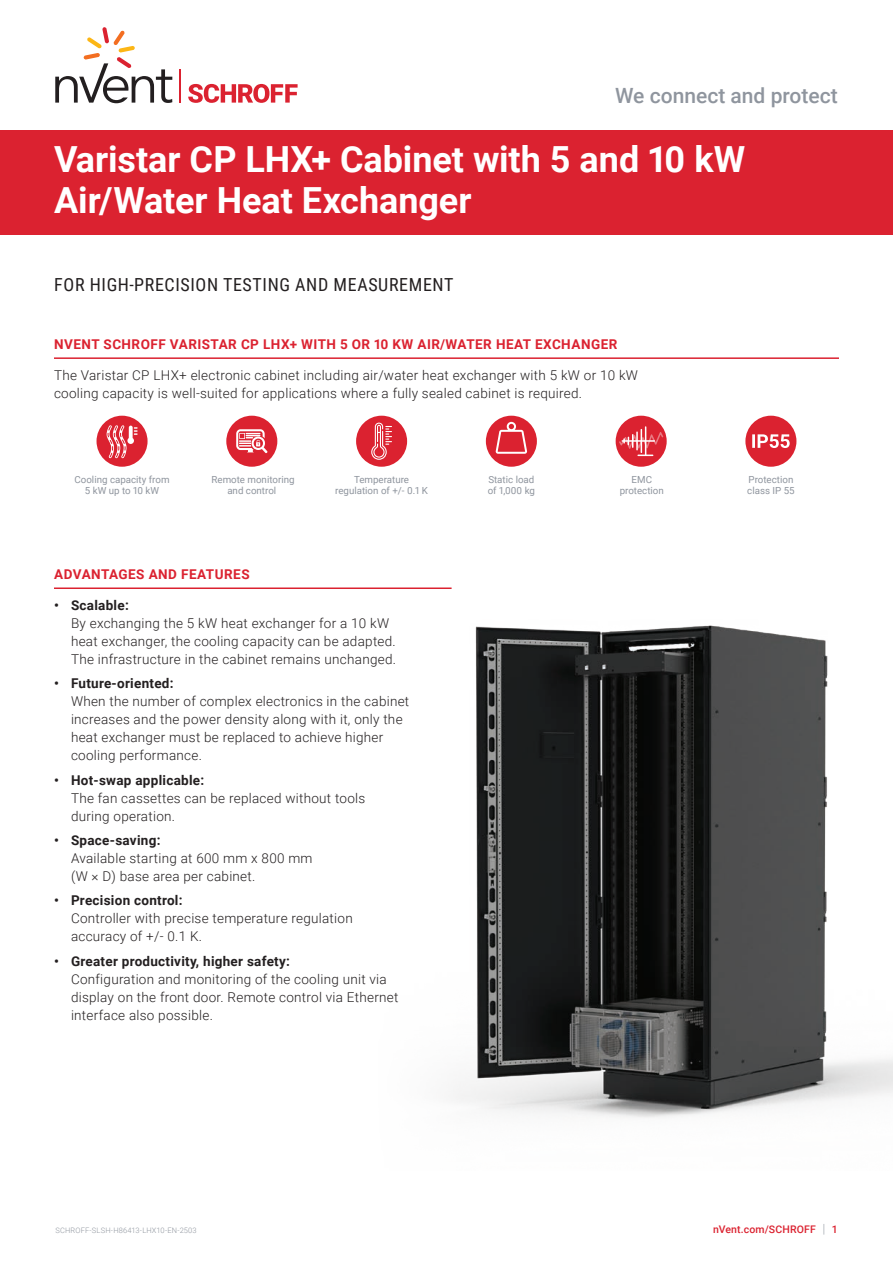
<style>
.page{position:relative;width:893px;height:1263px;background:#fff}
.page>*{position:absolute;margin:0;border:0;box-sizing:border-box;transform-origin:0 0}
.Title_Product_Name{font:700 36px/40.5px "Roboto";color:#fff}
.t1{font:500 21px "Roboto";color:#8f959e}
.Subhead_-_nVent_Data_Sheet{font:18px "Roboto Condensed";letter-spacing:.035em;color:#231f20}
.t2{font:300 13.5px/18px "Roboto";letter-spacing:.02em;color:#231f20}
.Subhead_-_nVent_Data_Sheet-2{font:700 13.5px "Roboto";letter-spacing:.035em;color:#db2230}
.t3{font:500 10.5px "Roboto";letter-spacing:.015em;color:#db2230}
.Text_-_nVent_Data_Sheet{font:9.75px/11.2px "Roboto";color:#8f959e;text-align:center}
.t4{font:300 7.5px "Roboto";letter-spacing:.02em;color:#8f959e}
.s1{font-weight:700}
.s2{font-weight:300;font-size:12.6px;color:#8f959e}
</style>
<div class="page">
<svg style="left:55px;top:27px;width:117px;height:76px"></svg>
<svg style="left:188px;top:84px;width:110px;height:19px"></svg>
<hr style="left:179px;top:69px;width:2px;height:34px;background:#db2230">
<div style="left:0;top:130px;width:893px;height:105px;background:#db2230"></div>
<img style="left:453px;top:625px;width:440px;height:493px">
<hr style="left:54px;top:357px;width:785px;height:2px;background:#db2230">
<hr style="left:54px;top:587px;width:398px;height:2px;background:#db2230">
<div style="left:226px;top:416px;width:51px;height:51px;background:#db2230;border-radius:50%"></div>
<svg style="left:236px;top:429px;width:32px;height:24px"></svg>
<div style="left:356px;top:416px;width:51px;height:51px;background:#db2230;border-radius:50%"></div>
<svg style="left:371px;top:423px;width:21px;height:37px"></svg>
<div style="left:97px;top:416px;width:51px;height:51px;background:#db2230;border-radius:50%"></div>
<svg style="left:106px;top:425px;width:32px;height:33px"></svg>
<div style="left:745px;top:416px;width:51px;height:51px;background:#db2230;border-radius:50%"></div>
<svg style="left:752px;top:434px;width:38px;height:14px"></svg>
<div style="left:486px;top:416px;width:51px;height:51px;background:#db2230;border-radius:50%"></div>
<svg style="left:496px;top:422px;width:31px;height:32px"></svg>
<div style="left:616px;top:416px;width:51px;height:51px;background:#db2230;border-radius:50%"></div>
<svg style="left:619px;top:426px;width:44px;height:30px"></svg>
<h2 class="t1" style="left:615px;top:81px;width:224px">We connect and protect</h2>
<p class="Title_Product_Name" style="left:54px;top:138px;width:693px">Varistar CP LHX+ Cabinet with 5 and 10 kW<br>Air/Water Heat Exchanger</p>
<p class="Subhead_-_nVent_Data_Sheet" style="left:54px;top:272px;width:401px">FOR HIGH-PRECISION TESTING AND MEASUREMENT</p>
<p class="Subhead_-_nVent_Data_Sheet-2" style="left:54px;top:335px;width:565px">NVENT SCHROFF VARISTAR CP LHX+ WITH 5 OR 10 KW AIR/WATER HEAT EXCHANGER</p>
<p class="t2" style="left:54px;top:365px;width:586px">The Varistar CP LHX+ electronic cabinet including air/water heat exchanger with 5 kW or 10 kW cooling capacity is well-suited for applications where a fully sealed cabinet is required.</p>
<p class="Text_-_nVent_Data_Sheet" style="left:75px;top:473px;width:97px">Cooling capacity from<br>5 kW up to 10 kW</p>
<p class="Text_-_nVent_Data_Sheet" style="left:211px;top:473px;width:85px">Remote monitoring and control</p>
<p class="Text_-_nVent_Data_Sheet" style="left:335px;top:473px;width:94px">Temperature regulation of +/- 0.1 K</p>
<p class="Text_-_nVent_Data_Sheet" style="left:488px;top:473px;width:49px;text-align:left">Static load of 1,000 kg</p>
<p class="Text_-_nVent_Data_Sheet" style="left:620px;top:473px;width:46px">EMC protection</p>
<p class="Text_-_nVent_Data_Sheet" style="left:747px;top:473px;width:49px;text-align:left">Protection class IP 55</p>
<p class="Subhead_-_nVent_Data_Sheet-2" style="left:54px;top:565px;width:197px">ADVANTAGES AND FEATURES</p>
<p class="t2" style="left:71px;top:595px;width:326px;text-indent:-17px"><span class="s1">• Scalable:<br></span>By exchanging the 5 kW heat exchanger for a 10 kW heat exchanger, the cooling capacity can be adapted.<br>The infrastructure in the cabinet remains unchanged.</p>
<p class="t2" style="left:71px;top:674px;width:340px;text-indent:-17px"><span class="s1">• Future-oriented:<br></span>When the number of complex electronics in the cabinet increases and the power density along with it, only the heat exchanger must be replaced to achieve higher cooling performance.</p>
<p class="t2" style="left:71px;top:770px;width:296px;text-indent:-17px"><span class="s1">• Hot-swap applicable:<br></span>The fan cassettes can be replaced without tools during operation.</p>
<p class="t2" style="left:71px;top:831px;width:243px;text-indent:-17px"><span class="s1">• Space-saving:<br></span>Available starting at 600 mm x 800 mm (W × D) base area per cabinet.</p>
<p class="t2" style="left:71px;top:891px;width:283px;text-indent:-17px"><span class="s1">• Precision control:<br></span>Controller with precise temperature regulation accuracy of +/- 0.1 K.</p>
<p class="t2" style="left:71px;top:951px;width:329px;text-indent:-17px"><span class="s1">• Greater productivity, higher safety:<br></span>Configuration and monitoring of the cooling unit via display on the front door. Remote control via Ethernet interface also possible.</p>
<p class="t4" style="left:56px;top:1225px;width:143px">SCHROFF-SLSH-H86413-LHX10-EN-2503</p>
<p class="t3" style="left:713px;top:1222px;width:126px">nVent.com/SCHROFF <span class="s2">|</span> 1</p>
</div>
